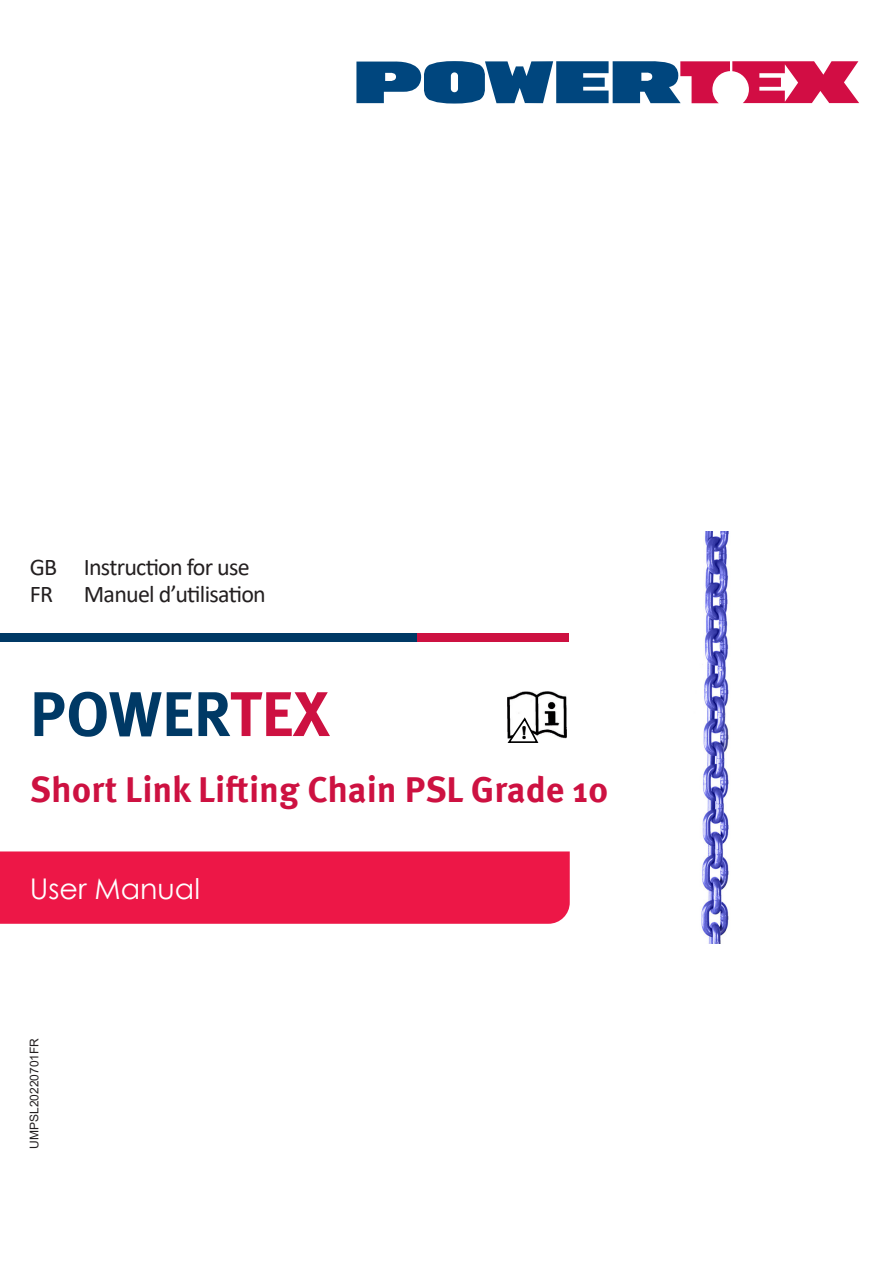
<style>
.page{position:relative;width:893px;height:1263px;background:#fff}
.page>*{position:absolute;margin:0;border:0;box-sizing:border-box;transform-origin:0 0}
.t1{font:700 63px "Meta Pro";color:#003965}
.t2{font:700 36px "Meta Pro";color:#cd1141}
.t3{font:28.5px "Century Gothic";color:#fff}
.t4{font:24px "Calibri";letter-spacing:-.03em;color:#231f20}
.t5{font:700 18.9px "Bookman Old Style";color:#000}
.t6{font:12px "Arial";color:#231f20}
.s1{color:#cd1141}
</style>
<div class="page">
<div style="left:0;top:851px;width:570px;height:73px;background:#ed1747"></div>
<div style="left:0;top:633px;width:451px;height:8px;background:#003965"></div>
<div style="left:417px;top:633px;width:152px;height:8px;background:#cd1141"></div>
<svg style="left:356px;top:61px;width:503px;height:43px"></svg>
<img style="left:508px;top:691px;width:58px;height:48px">
<svg style="left:508px;top:716px;width:32px;height:27px"></svg>
<img style="left:701px;top:531px;width:28px;height:412px">
<p class="t4" style="left:30px;top:550px;width:221px">GB Instruction for use</p>
<p class="t4" style="left:30px;top:577px;width:25px">FR</p>
<p class="t4" style="left:84px;top:577px;width:184px">Manuel d’utilisation</p>
<p class="t1" style="left:30px;top:665px;width:301px">POWER<span class="s1">TEX</span></p>
<p class="t2" style="left:30px;top:761px;width:580px">Short Link Lifting Chain PSL Grade 10</p>
<p class="t5" style="left:521px;top:719px;width:8px">!</p>
<p class="t3" style="left:30px;top:869px;width:172px">User Manual</p>
<p class="t6" style="left:26px;top:1149px;width:112px;rotate:-90deg">UMPSL20220701FR</p>
</div>
